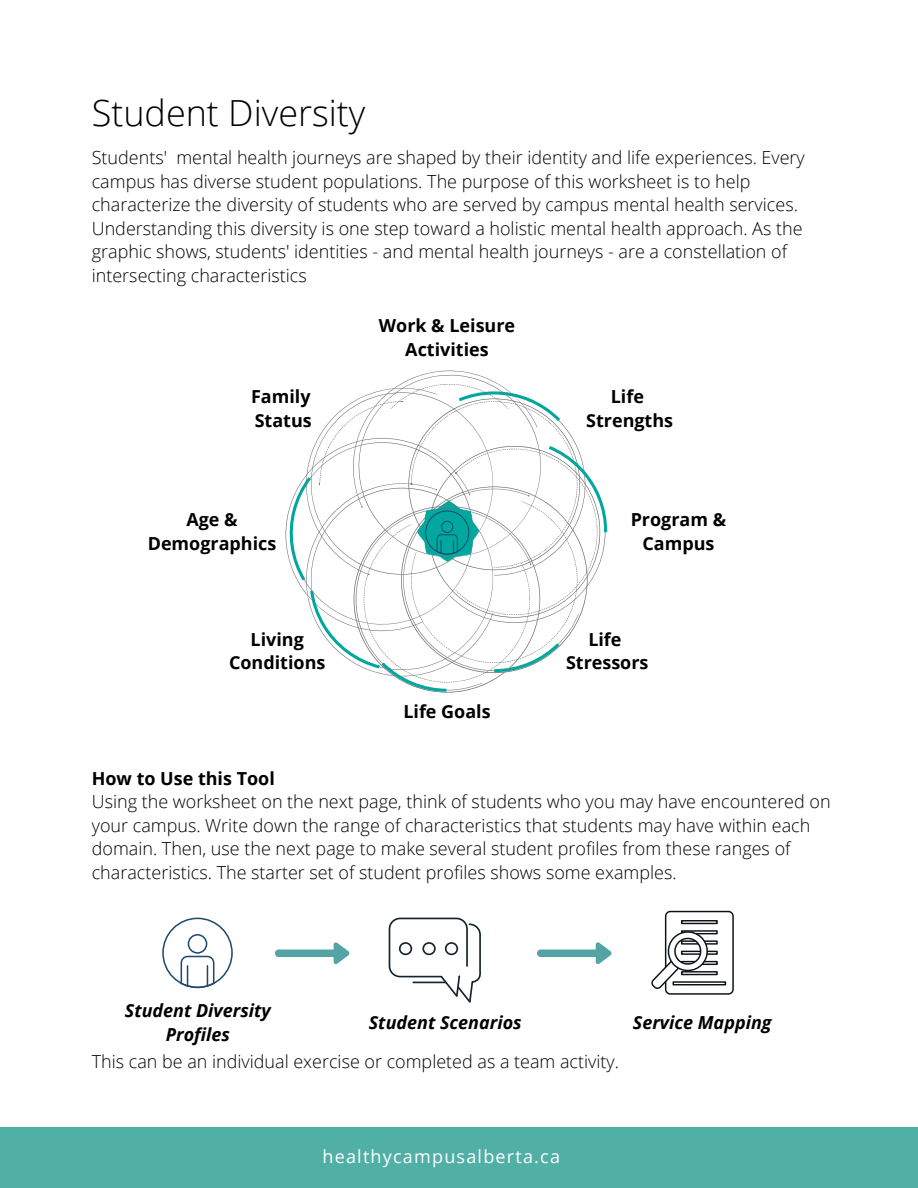
<style>
.page{position:relative;width:918px;height:1188px;background:#fff}
.page>*{position:absolute;margin:0;border:0;box-sizing:border-box;transform-origin:0 0}
.t1{font:300 36px "Open Sans";color:#000}
.t2{font:300 18px/23.5px "Open Sans";color:#000}
.t3{font:700 18px/23.5px "Open Sans";color:#000;text-align:center}
.t4{font:italic 700 18px/23.5px "Open Sans";color:#000;text-align:center}
.t5{font:18px "Open Sans";letter-spacing:.07em;color:#fff}
</style>
<div class="page">
<div style="left:0;top:1127px;width:918px;height:61px;background:#51b0a5"></div>
<svg style="left:285px;top:370px;width:323px;height:323px"></svg>
<svg style="left:388px;top:918px;width:93px;height:85px"></svg>
<div style="left:400px;top:943px;width:11px;height:11px;background:#fff;border-radius:50%"></div>
<div style="left:399px;top:942px;width:13px;height:13px;border:2px solid #15232e;border-radius:50%"></div>
<div style="left:423px;top:943px;width:12px;height:11px;background:#fff;border-radius:50%"></div>
<div style="left:422px;top:942px;width:14px;height:13px;border:2px solid #15232e;border-radius:50%"></div>
<div style="left:446px;top:943px;width:11px;height:11px;background:#fff;border-radius:50%"></div>
<div style="left:445px;top:942px;width:13px;height:13px;border:2px solid #15232e;border-radius:50%"></div>
<div style="left:162px;top:918px;width:71px;height:70px;border:2px solid #1e496f;border-radius:50%"></div>
<div style="left:188px;top:934px;width:19px;height:20px;border:2px solid #1e496f;border-radius:50%"></div>
<svg style="left:180px;top:955px;width:35px;height:33px"></svg>
<div style="left:665px;top:911px;width:69px;height:84px;border:1px solid #0a1015;border-radius:5px"></div>
<div style="left:681px;top:920px;width:37px;height:4px;border:1px solid #0a1015"></div>
<div style="left:681px;top:930px;width:37px;height:4px;border:1px solid #0a1015"></div>
<div style="left:681px;top:940px;width:37px;height:5px;border:1px solid #0a1015"></div>
<div style="left:681px;top:951px;width:37px;height:4px;border:1px solid #0a1015"></div>
<div style="left:681px;top:961px;width:37px;height:4px;border:1px solid #0a1015"></div>
<div style="left:681px;top:971px;width:37px;height:4px;border:1px solid #0a1015"></div>
<div style="left:673px;top:981px;width:53px;height:4px;border:1px solid #0a1015"></div>
<svg style="left:651px;top:930px;width:60px;height:61px"></svg>
<svg style="left:275px;top:942px;width:74px;height:22px"></svg>
<svg style="left:537px;top:942px;width:75px;height:22px"></svg>
<h1 class="t1" style="left:92px;top:88px;width:275px">Student Diversity</h1>
<p class="t2" style="left:92px;top:145px;width:715px">Students' mental health journeys are shaped by their identity and life experiences. Every campus has diverse student populations. The purpose of this worksheet is to help characterize the diversity of students who are served by campus mental health services.<br>Understanding this diversity is one step toward a holistic mental health approach. As the graphic shows, students' identities - and mental health journeys - are a constellation of intersecting characteristics</p>
<p class="t3" style="left:251px;top:384px;width:62px;text-align:left">Family<br>Status</p>
<p class="t3" style="left:148px;top:508px;width:130px">Age &amp;<br>Demographics</p>
<p class="t3" style="left:379px;top:314px;width:138px">Work &amp; Leisure<br>Activities</p>
<p class="t3" style="left:586px;top:384px;width:88px">Life<br>Strengths</p>
<p class="t3" style="left:631px;top:508px;width:97px">Program &amp;<br>Campus</p>
<p class="t3" style="left:229px;top:627px;width:98px">Living<br>Conditions</p>
<p class="t3" style="left:566px;top:627px;width:84px">Life<br>Stressors</p>
<p class="t3" style="left:403px;top:699px;width:89px">Life Goals</p>
<p class="t3" style="left:92px;top:766px;width:185px">How to Use this Tool</p>
<p class="t2" style="left:92px;top:789px;width:740px">Using the worksheet on the next page, think of students who you may have encountered on your campus. Write down the range of characteristics that students may have within each domain. Then, use the next page to make several student profiles from these ranges of characteristics. The starter set of student profiles shows some examples.</p>
<p class="t4" style="left:125px;top:999px;width:148px">Student Diversity<br>Profiles</p>
<p class="t4" style="left:369px;top:1010px;width:154px">Student Scenarios</p>
<p class="t4" style="left:633px;top:1010px;width:140px">Service Mapping</p>
<p class="t2" style="left:92px;top:1049px;width:529px">This can be an individual exercise or completed as a team activity.</p>
<p class="t5" style="left:322px;top:1144px;width:239px">healthycampusalberta.ca</p>
</div>
